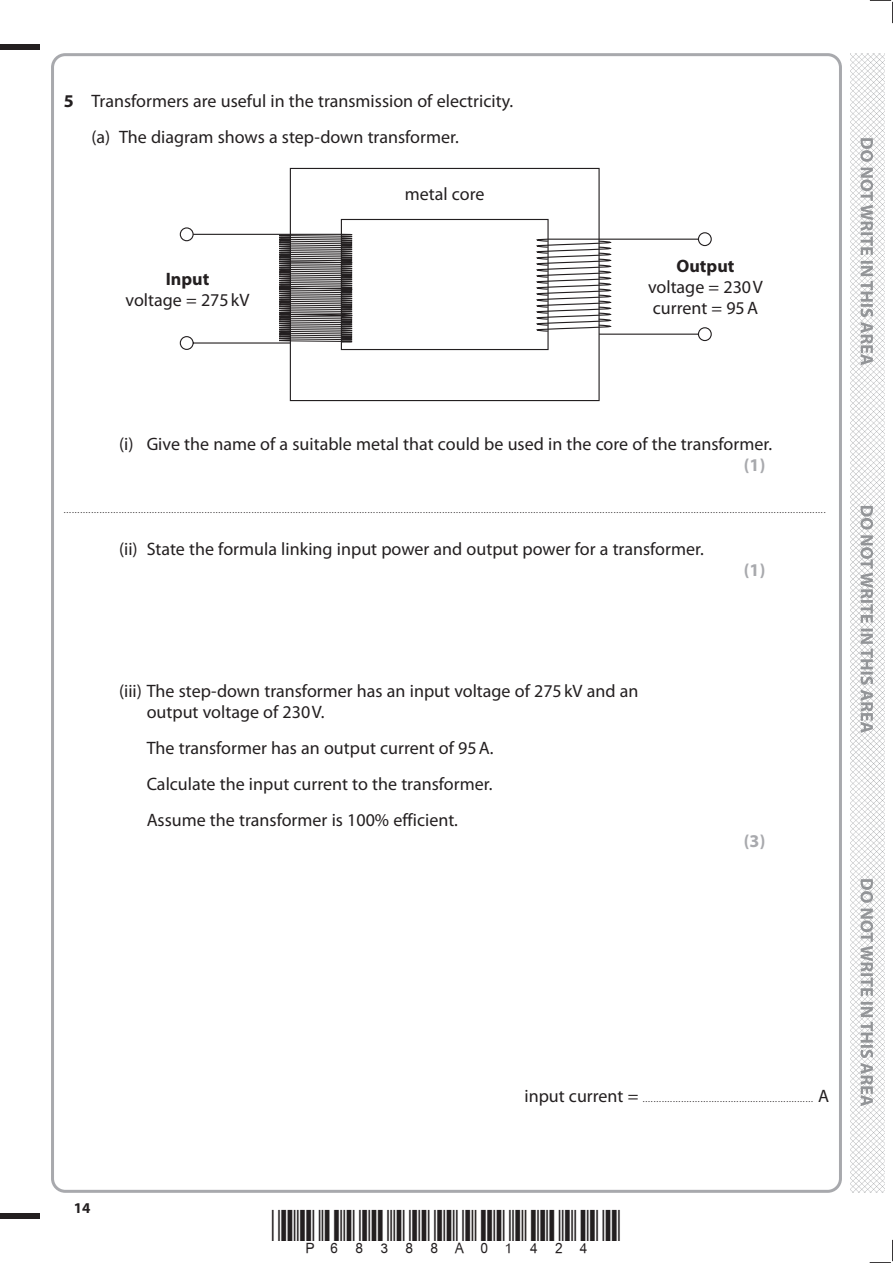
<style>
.page{position:relative;width:893px;height:1263px;background:#fff}
.page>*{position:absolute;margin:0;border:0;box-sizing:border-box;transform-origin:0 0}
.t1{font:18px/36px "Myriad Pro";color:#231f20}
.t2{font:700 18px "Myriad Pro";color:#231f20}
.t3{font:700 18px "Myriad Pro";color:#a8a9ad}
.t4{font:700 15px "Myriad Pro";color:#231f20}
.t5{font:9px "Myriad Pro";color:#231f20}
.s1{font-weight:700}
.s2{font-size:18px}
</style>
<div class="page">
<div style="left:0;top:44px;width:40px;height:5px;background:#231f20"></div>
<div style="left:0;top:1214px;width:40px;height:5px;background:#231f20"></div>
<svg style="left:870px;top:0;width:23px;height:23px"></svg>
<svg style="left:870px;top:1240px;width:23px;height:23px"></svg>
<img style="left:850px;top:53px;width:34px;height:1140px">
<svg style="left:860px;top:138px;width:13px;height:968px"></svg>
<svg style="left:289px;top:168px;width:311px;height:233px"></svg>
<svg style="left:180px;top:227px;width:532px;height:123px"></svg>
<p class="t1" style="left:91px;top:83px;width:423px;text-indent:-28px"><span class="s1">5</span> Transformers are useful in the transmission of electricity. (a) The diagram shows a step‑down transformer.</p>
<p class="t2" style="left:166px;top:267px;width:45px">Input</p>
<p class="t1" style="left:126px;top:281px;width:125px">voltage = 275kV</p>
<p class="t1" style="left:405px;top:176px;width:81px">metal core</p>
<p class="t2" style="left:676px;top:254px;width:59px">Output</p>
<p class="t1" style="left:648px;top:276px;width:116px;line-height:21px">voltage = 230V current = 95A</p>
<p class="t1" style="left:119px;top:425px;width:654px">(i) Give the name of a suitable metal that could be used in the core of the transformer.</p>
<p class="t3" style="left:744px;top:453px;width:23px">(1)</p>
<p class="t5" style="left:64px;top:504px;width:763px">....................................................................................................................................................................................................................................................................................</p>
<p class="t1" style="left:119px;top:531px;width:586px">(ii) State the formula linking input power and output power for a transformer.</p>
<p class="t3" style="left:744px;top:558px;width:23px">(1)</p>
<p class="t1" style="left:147px;top:680px;width:493px;line-height:21px;text-indent:-28px">(iii) The step‑down transformer has an input voltage of 275kV and an output voltage of 230V.</p>
<p class="t1" style="left:147px;top:730px;width:349px;text-align:justify">The transformer has an output current of 95A.<br>Calculate the input current to the transformer.<br>Assume the transformer is 100% efficient.</p>
<p class="t3" style="left:744px;top:829px;width:23px">(3)</p>
<p class="t4" style="left:74px;top:1198px;width:18px">14</p>
<p class="t5" style="left:524px;top:1093px;width:306px"><span class="s2">input current =</span> .............................................................. <span class="s2">A</span></p>
</div>
